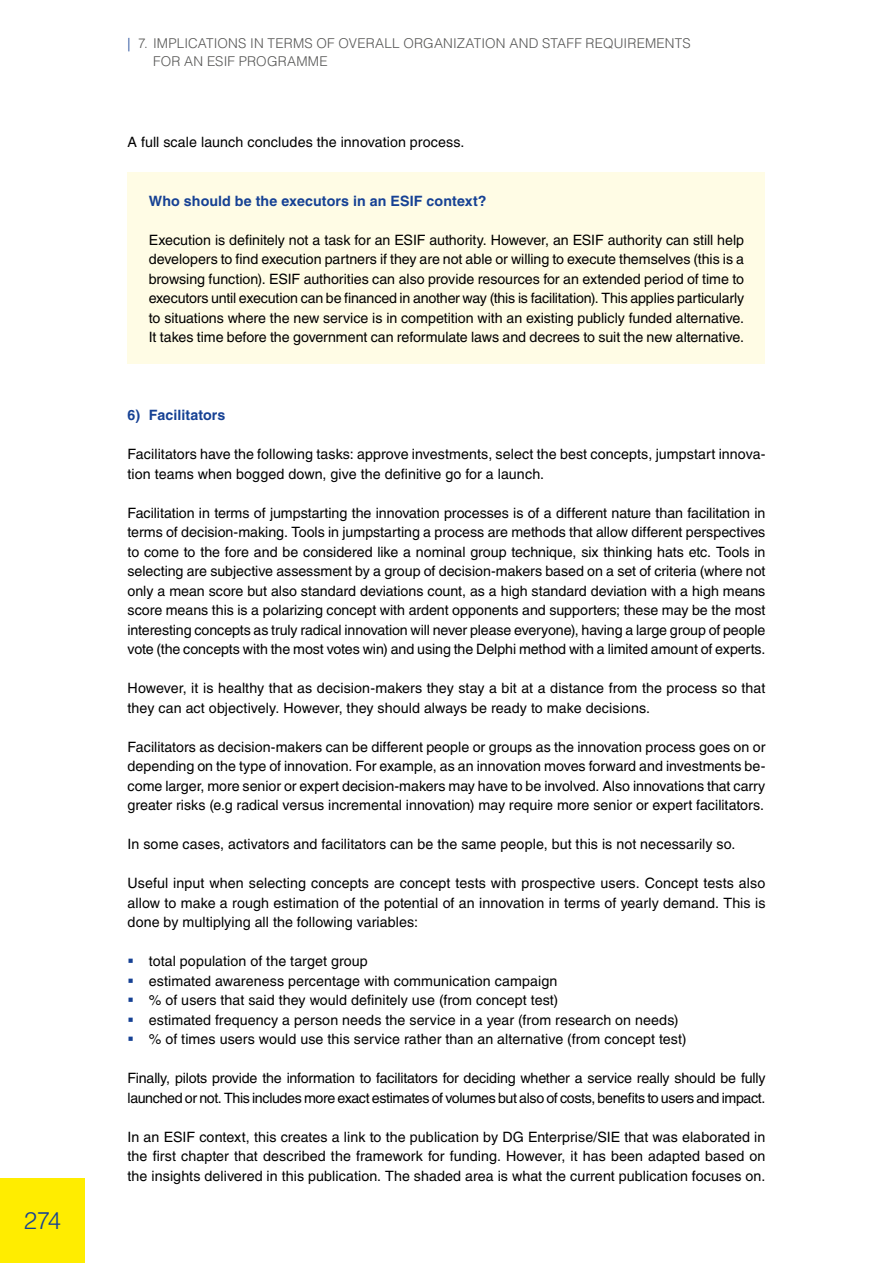
<style>
.page{position:relative;width:893px;height:1263px;background:#fff}
.page>*{position:absolute;margin:0;border:0;box-sizing:border-box;transform-origin:0 0}
.t1{font:300 24px "Helvetica LT Std";color:#164194}
.t2{font:14.25px/19.5px "Helvetica LT Std";letter-spacing:.005em;color:#000;text-align:justify}
.t3{font:14.25px/19.5px "Helvetica LT Std";letter-spacing:-.02em;color:#000}
.t4{font:700 14.25px "Helvetica LT Std";letter-spacing:.005em;color:#164194}
.t5{font:300 13.5px/18px "Helvetica LT Std";letter-spacing:.01em;color:#575756}
.s1{color:#164194}
</style>
<div class="page">
<div style="left:0;top:1178px;width:85px;height:85px;background:#ffed00"></div>
<div style="left:128px;top:173px;width:637px;height:191px;background:#fffce5"></div>
<h1 class="t1" style="left:24px;top:1205px;width:39px">274</h1>
<p class="t5" style="left:153px;top:34px;width:539px;text-indent:-26px"><span class="s1">|</span> 7. IMPLICATIONS IN TERMS OF OVERALL ORGANIZATION AND STAFF REQUIREMENTS<br>FOR AN ESIF PROGRAMME</p>
<p class="t2" style="left:128px;top:132px;width:338px">A full scale launch concludes the innovation process.</p>
<p class="t4" style="left:149px;top:192px;width:339px">Who should be the executors in an ESIF context?</p>
<p class="t2" style="left:149px;top:230px;width:597px">Execution is definitely not a task for an ESIF authority. However, an ESIF authority can still help developers to find execution partners if they are not able or willing to execute themselves (this is a browsing function). ESIF authorities can also provide resources for an extended period of time to executors until execution can be financed in another way (this is facilitation). This applies particularly to situations where the new service is in competition with an existing publicly funded alternative.<br>It takes time before the government can reformulate laws and decrees to suit the new alternative.</p>
<p class="t4" style="left:128px;top:406px;width:99px">6) Facilitators</p>
<p class="t2" style="left:128px;top:444px;width:639px">Facilitators have the following tasks: approve investments, select the best concepts, jumpstart innova&shy;tion teams when bogged down, give the definitive go for a launch.</p>
<p class="t2" style="left:128px;top:503px;width:639px">Facilitation in terms of jumpstarting the innovation processes is of a different nature than facilitation in terms of decision-making. Tools in jumpstarting a process are methods that allow different perspectives to come to the fore and be considered like a nominal group technique, six thinking hats etc. Tools in selecting are subjective assessment by a group of decision-makers based on a set of criteria (where not only a mean score but also standard deviations count, as a high standard deviation with a high means score means this is a polarizing concept with ardent opponents and supporters; these may be the most interesting concepts as truly radical innovation will never please everyone), having a large group of people vote (the concepts with the most votes win) and using the Delphi method with a limited amount of experts.</p>
<p class="t2" style="left:128px;top:678px;width:639px">However, it is healthy that as decision-makers they stay a bit at a distance from the process so that they can act objectively. However, they should always be ready to make decisions.</p>
<p class="t2" style="left:128px;top:737px;width:639px">Facilitators as decision-makers can be different people or groups as the innovation process goes on or depending on the type of innovation. For example, as an innovation moves forward and investments be&shy;come larger, more senior or expert decision-makers may have to be involved. Also innovations that carry greater risks (e.g radical versus incremental innovation) may require more senior or expert facilitators.</p>
<p class="t2" style="left:128px;top:834px;width:609px">In some cases, activators and facilitators can be the same people, but this is not necessarily so.</p>
<p class="t2" style="left:128px;top:873px;width:639px">Useful input when selecting concepts are concept tests with prospective users. Concept tests also allow to make a rough estimation of the potential of an innovation in terms of yearly demand. This is done by multiplying all the following variables:</p>
<p class="t2" style="left:128px;top:951px;width:242px"><span class="s1">▪</span> total population of the target group</p>
<p class="t2" style="left:128px;top:971px;width:431px"><span class="s1">▪</span> estimated awareness percentage with communication campaign</p>
<p class="t2" style="left:128px;top:990px;width:432px"><span class="s1">▪</span> % of users that said they would definitely use (from concept test)</p>
<p class="t2" style="left:128px;top:1010px;width:553px"><span class="s1">▪</span> estimated frequency a person needs the service in a year (from research on needs)</p>
<p class="t2" style="left:128px;top:1029px;width:560px"><span class="s1">▪</span> % of times users would use this service rather than an alternative (from concept test)</p>
<p class="t3" style="left:128px;top:1068px;width:639px">Finally, pilots provide the information to facilitators for deciding whether a service really should be fully launched or not. This includes more exact estimates of volumes but also of costs, benefits to users and impact.</p>
<p class="t2" style="left:128px;top:1127px;width:639px">In an ESIF context, this creates a link to the publication by DG Enterprise/SIE that was elaborated in the first chapter that described the framework for funding. However, it has been adapted based on the insights delivered in this publication. The shaded area is what the current publication focuses on.</p>
</div>
